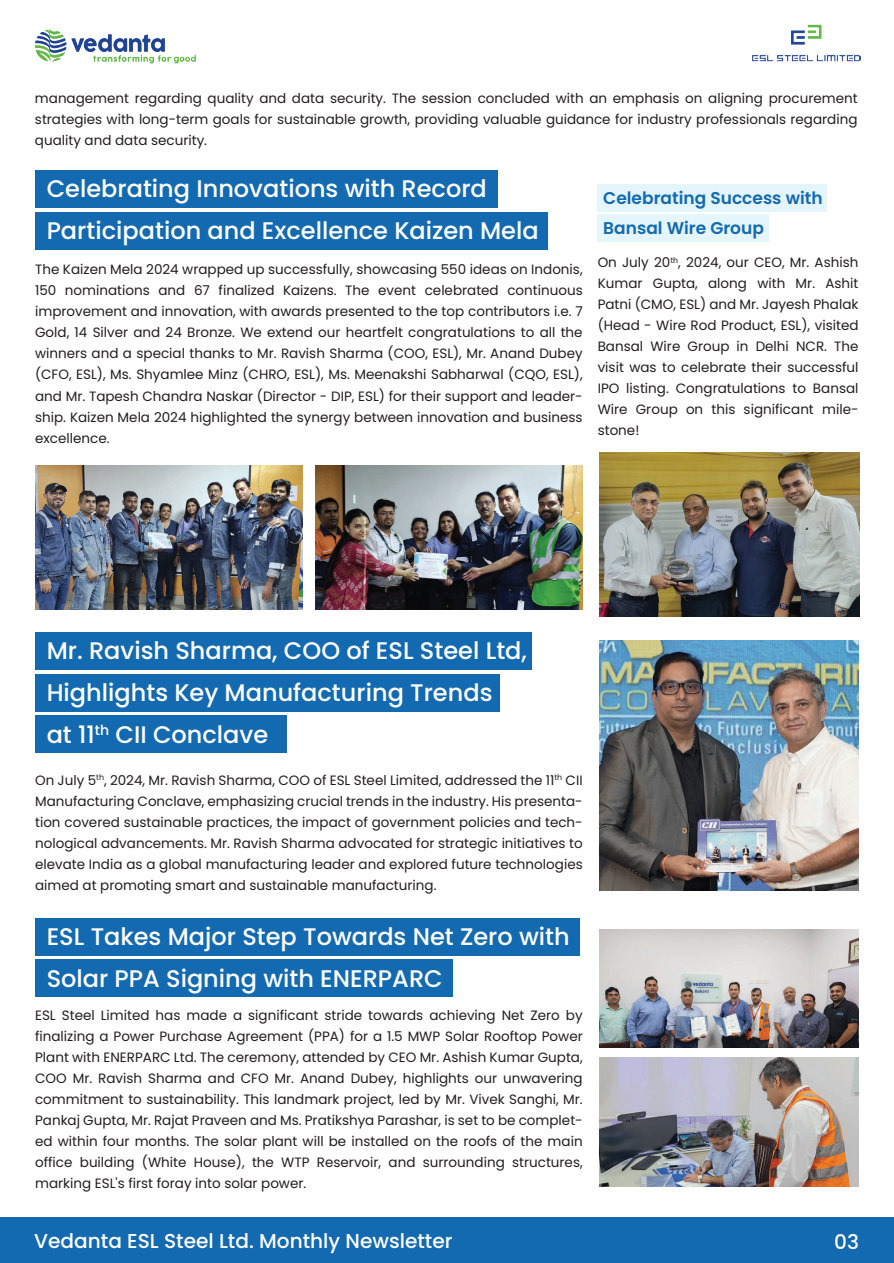
<style>
.page{position:relative;width:894px;height:1263px;background:#fff}
.page>*{position:absolute;margin:0;border:0;box-sizing:border-box;transform-origin:0 0}
.t1{font:500 24px/41.5px "Poppins";color:#fff}
.t2{font:500 20.1px "Poppins";color:#fff}
.t3{font:600 17.1px/30.2px "Poppins";color:#136ab0}
.t4{font:13.5px/21px "Poppins";color:#211d1e;text-align:justify}
</style>
<div class="page">
<img style="left:34px;top:29px;width:162px;height:35px">
<img style="left:752px;top:24px;width:108px;height:38px">
<div style="left:0;top:1217px;width:893px;height:45px;background:#136ab0"></div>
<div style="left:35px;top:170px;width:463px;height:37px;background:#136ab0"></div>
<div style="left:35px;top:212px;width:512px;height:37px;background:#136ab0"></div>
<div style="left:597px;top:184px;width:230px;height:27px;background:#e4f5fc"></div>
<div style="left:597px;top:214px;width:172px;height:27px;background:#e4f5fc"></div>
<div style="left:35px;top:632px;width:496px;height:37px;background:#136ab0"></div>
<div style="left:35px;top:674px;width:465px;height:37px;background:#136ab0"></div>
<div style="left:35px;top:715px;width:251px;height:38px;background:#136ab0"></div>
<div style="left:35px;top:917px;width:545px;height:38px;background:#136ab0"></div>
<div style="left:35px;top:959px;width:417px;height:37px;background:#136ab0"></div>
<img style="left:35px;top:465px;width:267px;height:144px">
<img style="left:315px;top:465px;width:267px;height:144px">
<img style="left:599px;top:452px;width:260px;height:164px">
<img style="left:599px;top:640px;width:259px;height:250px">
<img style="left:599px;top:929px;width:259px;height:117px">
<img style="left:599px;top:1057px;width:259px;height:129px">
<p class="t4" style="left:35px;top:88px;width:823px">management regarding quality and data security. The session concluded with an emphasis on aligning procurement strategies with long-term goals for sustainable growth, providing valuable guidance for industry professionals regarding quality and data security.</p>
<h1 class="t1" style="left:47px;top:168px;width:493px">Celebrating Innovations with Record<br>Participation and Excellence Kaizen Mela</h1>
<p class="t4" style="left:35px;top:259px;width:549px">The Kaizen Mela 2024 wrapped up successfully, showcasing 550 ideas on Indonis, 150 nominations and 67 finalized Kaizens. The event celebrated continuous improvement and innovation, with awards presented to the top contributors i.e. 7<br>Gold, 14 Silver and 24 Bronze. We extend our heartfelt congratulations to all the winners and a special thanks to Mr. Ravish Sharma (COO, ESL), Mr. Anand Dubey (CFO, ESL), Ms. Shyamlee Minz (CHRO, ESL), Ms. Meenakshi Sabharwal (CQO, ESL), and Mr. Tapesh Chandra Naskar (Director - DIP, ESL) for their support and leader&shy;ship. Kaizen Mela 2024 highlighted the synergy between innovation and business excellence.</p>
<p class="t3" style="left:603px;top:183px;width:221px">Celebrating Success with<br>Bansal Wire Group</p>
<p class="t4" style="left:597px;top:252px;width:262px">On July 20<sup>th</sup>, 2024, our CEO, Mr. Ashish Kumar Gupta, along with Mr. Ashit Patni (CMO, ESL) and Mr. Jayesh Phalak (Head - Wire Rod Product, ESL), visited Bansal Wire Group in Delhi NCR. The visit was to celebrate their successful IPO listing. Congratulations to Bansal Wire Group on this significant mile&shy;stone!</p>
<h1 class="t1" style="left:47px;top:630px;width:481px">Mr. Ravish Sharma, COO of ESL Steel Ltd,<br>Highlights Key Manufacturing Trends<br>at 11<sup>th</sup> CII Conclave</h1>
<p class="t4" style="left:35px;top:769px;width:549px">On July 5<sup>th</sup>, 2024, Mr. Ravish Sharma, COO of ESL Steel Limited, addressed the 11<sup>th</sup> CII Manufacturing Conclave, emphasizing crucial trends in the industry. His presenta&shy;tion covered sustainable practices, the impact of government policies and tech&shy;nological advancements. Mr. Ravish Sharma advocated for strategic initiatives to elevate India as a global manufacturing leader and explored future technologies aimed at promoting smart and sustainable manufacturing.</p>
<h1 class="t1" style="left:47px;top:915px;width:524px;line-height:42.5px">ESL Takes Major Step Towards Net Zero with<br>Solar PPA Signing with ENERPARC</h1>
<p class="t4" style="left:35px;top:1004px;width:549px">ESL Steel Limited has made a significant stride towards achieving Net Zero by finalizing a Power Purchase Agreement (PPA) for a 1.5 MWP Solar Rooftop Power Plant with ENERPARC Ltd. The ceremony, attended by CEO Mr. Ashish Kumar Gupta, COO Mr. Ravish Sharma and CFO Mr. Anand Dubey, highlights our unwavering commitment to sustainability. This landmark project, led by Mr. Vivek Sanghi, Mr.<br>Pankaj Gupta, Mr. Rajat Praveen and Ms. Pratikshya Parashar, is set to be complet&shy;ed within four months. The solar plant will be installed on the roofs of the main office building (White House), the WTP Reservoir, and surrounding structures, marking ESL's first foray into solar power.</p>
<h2 class="t2" style="left:34px;top:1228px;width:419px">Vedanta ESL Steel Ltd. Monthly Newsletter</h2>
<h2 class="t2" style="left:833px;top:1230px;width:26px">03</h2>
</div>
